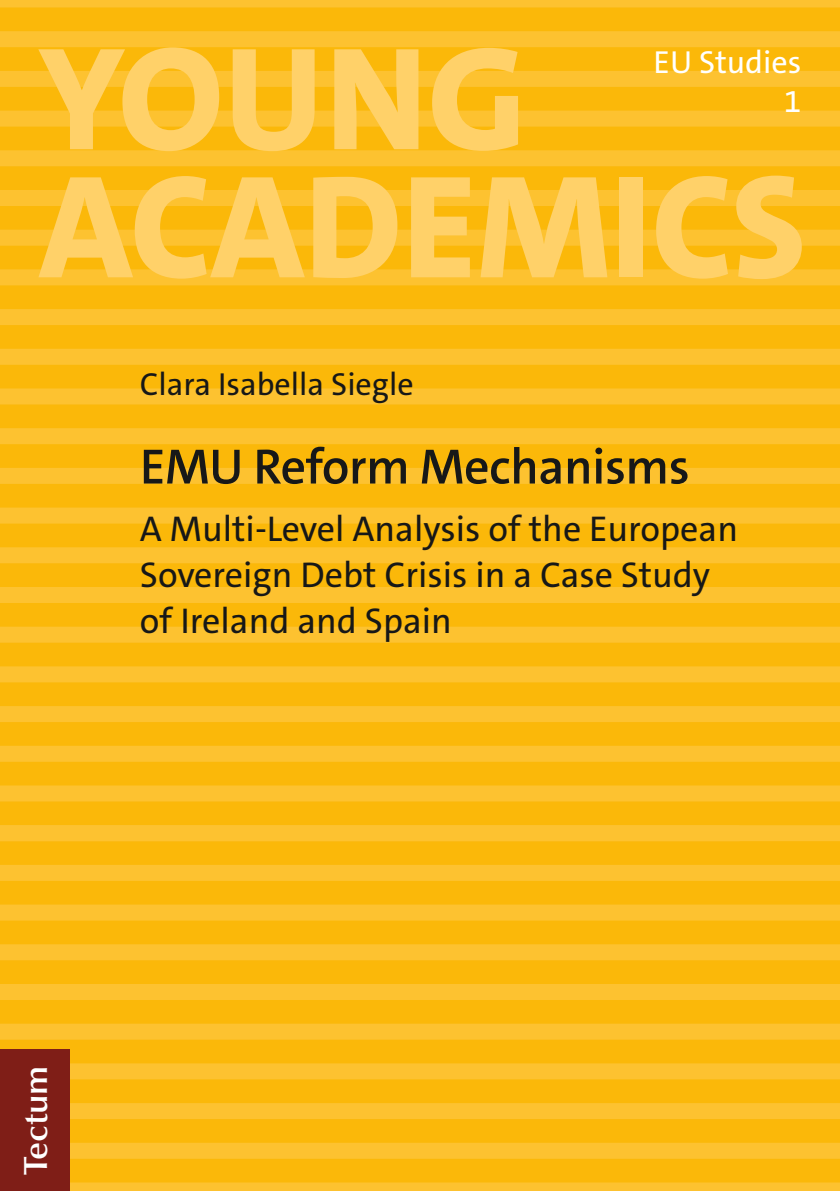
<style>
.page{position:relative;width:840px;height:1191px;background:#fff}
.page>*{position:absolute;margin:0;border:0;box-sizing:border-box;transform-origin:0 0}
.t1{font:800 148px/128px "The Sans C5";color:#ffd169}
.t2{font:600 50px "The Sans C5";letter-spacing:-.01em;color:#171818}
.t3{font:36px/46px "The Sans C5";color:#171818}
.t4{font:600 33.6px "Optima";color:#fff}
.t5{font:32px "The Sans C5";color:#171818}
.t6{font:32px/38.4px "The Sans C5";color:#fff;text-align:right}
</style>
<div class="page">
<div style="left:0;top:7px;width:839px;height:1175px;background:#fbb809"></div>
<div style="left:0;top:0;width:839px;height:7px;background:#fdc230"></div>
<div style="left:0;top:31px;width:839px;height:16px;background:#fdc230"></div>
<div style="left:0;top:71px;width:839px;height:16px;background:#fdc230"></div>
<div style="left:0;top:111px;width:839px;height:16px;background:#fdc230"></div>
<div style="left:0;top:150px;width:839px;height:16px;background:#fdc230"></div>
<div style="left:0;top:190px;width:839px;height:16px;background:#fdc230"></div>
<div style="left:0;top:230px;width:839px;height:16px;background:#fdc230"></div>
<div style="left:0;top:269px;width:839px;height:16px;background:#fdc230"></div>
<div style="left:0;top:309px;width:839px;height:16px;background:#fdc230"></div>
<div style="left:0;top:349px;width:839px;height:16px;background:#fdc230"></div>
<div style="left:0;top:388px;width:839px;height:16px;background:#fdc230"></div>
<div style="left:0;top:428px;width:839px;height:16px;background:#fdc230"></div>
<div style="left:0;top:468px;width:839px;height:16px;background:#fdc230"></div>
<div style="left:0;top:507px;width:839px;height:16px;background:#fdc230"></div>
<div style="left:0;top:547px;width:839px;height:16px;background:#fdc230"></div>
<div style="left:0;top:587px;width:839px;height:16px;background:#fdc230"></div>
<div style="left:0;top:626px;width:839px;height:16px;background:#fdc230"></div>
<div style="left:0;top:666px;width:839px;height:16px;background:#fdc230"></div>
<div style="left:0;top:706px;width:839px;height:16px;background:#fdc230"></div>
<div style="left:0;top:746px;width:839px;height:16px;background:#fdc230"></div>
<div style="left:0;top:785px;width:839px;height:16px;background:#fdc230"></div>
<div style="left:0;top:825px;width:839px;height:16px;background:#fdc230"></div>
<div style="left:0;top:865px;width:839px;height:16px;background:#fdc230"></div>
<div style="left:0;top:904px;width:839px;height:16px;background:#fdc230"></div>
<div style="left:0;top:944px;width:839px;height:16px;background:#fdc230"></div>
<div style="left:0;top:984px;width:839px;height:16px;background:#fdc230"></div>
<div style="left:0;top:1023px;width:839px;height:16px;background:#fdc230"></div>
<div style="left:0;top:1063px;width:839px;height:16px;background:#fdc230"></div>
<div style="left:0;top:1103px;width:839px;height:16px;background:#fdc230"></div>
<div style="left:0;top:1142px;width:839px;height:16px;background:#fdc230"></div>
<div style="left:0;top:1182px;width:839px;height:9px;background:#fdc230"></div>
<div style="left:0;top:1049px;width:70px;height:142px;background:#7f1e17"></div>
<h1 class="t1" style="left:39px;top:36px;width:768px">YOUNG<br>ACADEMICS</h1>
<p class="t6" style="left:653px;top:44px;width:149px">EU Studies<br>1</p>
<p class="t5" style="left:140px;top:364px;width:275px">Clara Isabella Siegle</p>
<h2 class="t2" style="left:140px;top:434px;width:551px">EMU Reform Mechanisms</h2>
<p class="t3" style="left:140px;top:506px;width:599px">A Multi-Level Analysis of the European<br>Sovereign Debt Crisis in a Case Study of Ireland and Spain</p>
<p class="t4" style="left:16px;top:1174px;width:111px;rotate:-90deg">Tectum</p>
</div>
